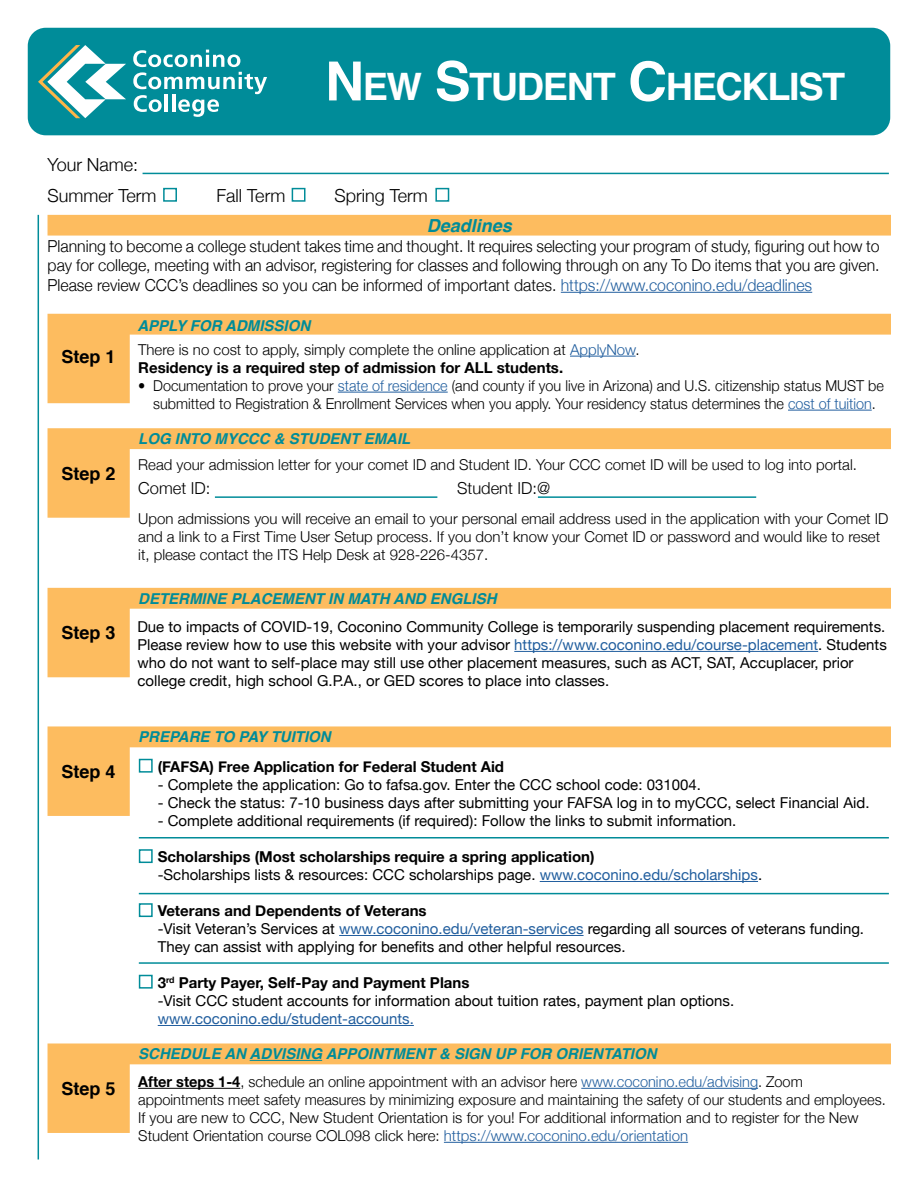
<style>
.page{position:relative;width:918px;height:1188px;background:#fff}
.page>*{position:absolute;margin:0;border:0;box-sizing:border-box;transform-origin:0 0}
.t1{font:700 37.8px "Helvetica";letter-spacing:-.035em;color:#fff}
.t2{font:300 18px/30.8px "Helvetica Neue";color:#000}
.t3{font:700 18px "Helvetica";color:#000}
.t4{font:italic 700 18px "Helvetica";color:#008c99}
.t5{font:300 16.5px/19.5px "Helvetica Neue";color:#000;text-align:justify;scale:.96 1}
.t6{font:300 16.5px "Helvetica Neue";color:#000}
.t7{font:15px/18px "Helvetica Neue";color:#000}
.t8{font:300 15px/18px "Helvetica Neue";color:#000}
.t9{font:300 15px/18px "Helvetica Neue";color:#000;text-align:center;scale:.96 1}
.t10{font:700 15px/18px "Helvetica Neue";color:#000}
.t11{font:italic 700 15px "Helvetica";color:#008c99}
.t12{font:15px "Helvetica Neue";color:#215e9e}
.s1{font-size:54px}
.s2{color:#215e9e}
.s3{font-weight:700}
.s4{font-weight:400}
.s5{font-weight:400;color:#215e9e}
</style>
<div class="page">
<svg style="left:48px;top:428px;width:843px;height:90px"></svg>
<svg style="left:48px;top:314px;width:843px;height:89px"></svg>
<div style="left:48px;top:215px;width:843px;height:21px;background:#fdbc5f"></div>
<svg style="left:48px;top:588px;width:843px;height:89px"></svg>
<svg style="left:48px;top:726px;width:843px;height:90px"></svg>
<svg style="left:48px;top:1044px;width:843px;height:89px"></svg>
<div style="left:28px;top:28px;width:862px;height:107px;background:#008c99;border-radius:18px"></div>
<hr style="left:143px;top:173px;width:746px;height:1px;background:#008c99">
<hr style="left:570px;top:356px;width:66px;height:1px;background:#215e9e">
<hr style="left:338px;top:392px;width:110px;height:1px;background:#215e9e">
<hr style="left:788px;top:410px;width:84px;height:1px;background:#215e9e">
<hr style="left:514px;top:651px;width:304px;height:1px;background:#215e9e">
<hr style="left:540px;top:881px;width:218px;height:1px;background:#215e9e">
<hr style="left:339px;top:935px;width:245px;height:1px;background:#215e9e">
<hr style="left:158px;top:1025px;width:256px;height:1px;background:#215e9e">
<hr style="left:250px;top:1060px;width:72px;height:1px;background:#008c99">
<hr style="left:138px;top:1088px;width:102px;height:1px;background:#000">
<hr style="left:581px;top:1088px;width:177px;height:1px;background:#215e9e">
<hr style="left:444px;top:1142px;width:244px;height:1px;background:#215e9e">
<hr style="left:215px;top:496px;width:222px;height:2px;background:#008c99">
<hr style="left:538px;top:496px;width:218px;height:2px;background:#008c99">
<svg style="left:133px;top:50px;width:134px;height:67px"></svg>
<svg style="left:38px;top:45px;width:88px;height:73px"></svg>
<hr style="left:38px;top:215px;width:1px;height:945px;background:#008c99">
<hr style="left:139px;top:837px;width:750px;height:2px;background:#008c99">
<hr style="left:139px;top:893px;width:750px;height:1px;background:#008c99">
<hr style="left:139px;top:962px;width:750px;height:2px;background:#008c99">
<div style="left:139px;top:759px;width:14px;height:14px;border:2px solid #008c99"></div>
<div style="left:139px;top:849px;width:14px;height:14px;border:2px solid #008c99"></div>
<div style="left:292px;top:188px;width:14px;height:14px;border:2px solid #008c99"></div>
<div style="left:435px;top:188px;width:14px;height:14px;border:2px solid #008c99"></div>
<div style="left:163px;top:188px;width:14px;height:14px;border:2px solid #008c99"></div>
<div style="left:139px;top:903px;width:14px;height:14px;border:2px solid #008c99"></div>
<div style="left:139px;top:975px;width:14px;height:14px;border:2px solid #008c99"></div>
<hr style="left:561px;top:292px;width:251px;height:1px;background:#215e9e">
<p class="t2" style="left:48px;top:148px;width:111px">Your Name:<br>Summer Term</p>
<h1 class="t1" style="left:325px;top:57px;width:522px"><span class="s1">N</span>EW <span class="s1">S</span>TUDENT <span class="s1">C</span>HECKLIST</h1>
<p class="t2" style="left:217px;top:179px;width:70px">Fall Term</p>
<p class="t2" style="left:335px;top:179px;width:95px">Spring Term</p>
<p class="t4" style="left:427px;top:211px;width:87px">Deadlines</p>
<p class="t5" style="left:48px;top:235px;width:868px">Planning to become a college student takes time and thought. It requires selecting your program of study, figuring out how to pay for college, meeting with an advisor, registering for classes and following through on any To Do items that you are given.<br>Please review CCC’s deadlines so you can be informed of important dates. <span class="s2">https://www.coconino.edu/deadlines</span></p>
<p class="t3" style="left:62px;top:342px;width:56px">Step 1</p>
<p class="t3" style="left:62px;top:459px;width:56px">Step 2</p>
<p class="t3" style="left:62px;top:618px;width:56px">Step 3</p>
<p class="t3" style="left:62px;top:757px;width:56px">Step 4</p>
<p class="t3" style="left:62px;top:1074px;width:56px">Step 5</p>
<p class="t11" style="left:137px;top:313px;width:174px">APPLY FOR ADMISSION</p>
<p class="t8" style="left:138px;top:339px;width:503px">There is no cost to apply, simply complete the online application at <span class="s2">ApplyNow</span>.<br><span class="s3">Residency is a required step of admission for ALL students.</span></p>
<p class="t9" style="left:138px;top:375px;width:778px">• Documentation to prove your <span class="s2">state of residence</span> (and county if you live in Arizona) and U.S. citizenship status MUST be submitted to Registration &amp; Enrollment Services when you apply. Your residency status determines the <span class="s2">cost of tuition</span>.</p>
<p class="t11" style="left:138px;top:426px;width:274px">LOG INTO MYCCC &amp; STUDENT EMAIL</p>
<p class="t8" style="left:138px;top:454px;width:720px">Read your admission letter for your comet ID and Student ID. Your CCC comet ID will be used to log into portal.</p>
<p class="t6" style="left:138px;top:474px;width:74px">Comet ID:</p>
<p class="t6" style="left:457px;top:474px;width:95px">Student ID:@</p>
<p class="t8" style="left:138px;top:508px;width:752px">Upon admissions you will receive an email to your personal email address used in the application with your Comet ID and a link to a First Time User Setup process. If you don’t know your Comet ID or password and would like to reset it, please contact the ITS Help Desk at 928-226-4357.</p>
<p class="t11" style="left:138px;top:586px;width:360px">DETERMINE PLACEMENT IN MATH AND ENGLISH</p>
<p class="t7" style="left:137px;top:618px;width:751px">Due to impacts of COVID-19, Coconino Community College is temporarily suspending placement requirements.<br>Please review how to use this website with your advisor <span class="s2">https://www.coconino.edu/course-placement</span>. Students who do not want to self-place may still use other placement measures, such as ACT, SAT, Accuplacer, prior college credit, high school G.P.A., or GED scores to place into classes.</p>
<p class="t11" style="left:138px;top:725px;width:194px">PREPARE TO PAY TUITION</p>
<p class="t10" style="left:158px;top:758px;width:348px">(FAFSA) Free Application for Federal Student Aid</p>
<p class="t7" style="left:158px;top:777px;width:545px">- Complete the application: Go to fafsa.gov. Enter the CCC school code: 031004.</p>
<p class="t7" style="left:158px;top:795px;width:713px">- Check the status: 7-10 business days after submitting your FAFSA log in to myCCC, select Financial Aid.</p>
<p class="t7" style="left:158px;top:813px;width:580px">- Complete additional requirements (if required): Follow the links to submit information.</p>
<p class="t10" style="left:158px;top:848px;width:606px">Scholarships (Most scholarships require a spring application)<br><span class="s4">-Scholarships lists &amp; resources: CCC scholarships page.</span> <span class="s5">www.coconino.edu/scholarships</span><span class="s4">.</span></p>
<p class="t7" style="left:158px;top:903px;width:708px"><span class="s3">Veterans and Dependents of Veterans<br></span>-Visit Veteran’s Services at <span class="s2">www.coconino.edu/veteran-services</span> regarding all sources of veterans funding.<br>They can assist with applying for benefits and other helpful resources.</p>
<p class="t7" style="left:158px;top:975px;width:578px"><span class="s3">3</span><sup>rd</sup> <span class="s3">Party Payer, Self-Pay and Payment Plans<br></span>-Visit CCC student accounts for information about tuition rates, payment plan options.</p>
<p class="t12" style="left:158px;top:1008px;width:258px">www.coconino.edu/student-accounts.</p>
<p class="t11" style="left:138px;top:1042px;width:520px">SCHEDULE AN ADVISING APPOINTMENT &amp; SIGN UP FOR ORIENTATION</p>
<p class="t8" style="left:138px;top:1071px;width:749px"><span class="s3">After steps 1-4</span>, schedule an online appointment with an advisor here <span class="s2">www.coconino.edu/advising</span>. Zoom appointments meet safety measures by minimizing exposure and maintaining the safety of our students and employees.<br>If you are new to CCC, New Student Orientation is for you! For additional information and to register for the New Student Orientation course COL098 click here: <span class="s2">https://www.coconino.edu/orientation</span></p>
</div>
